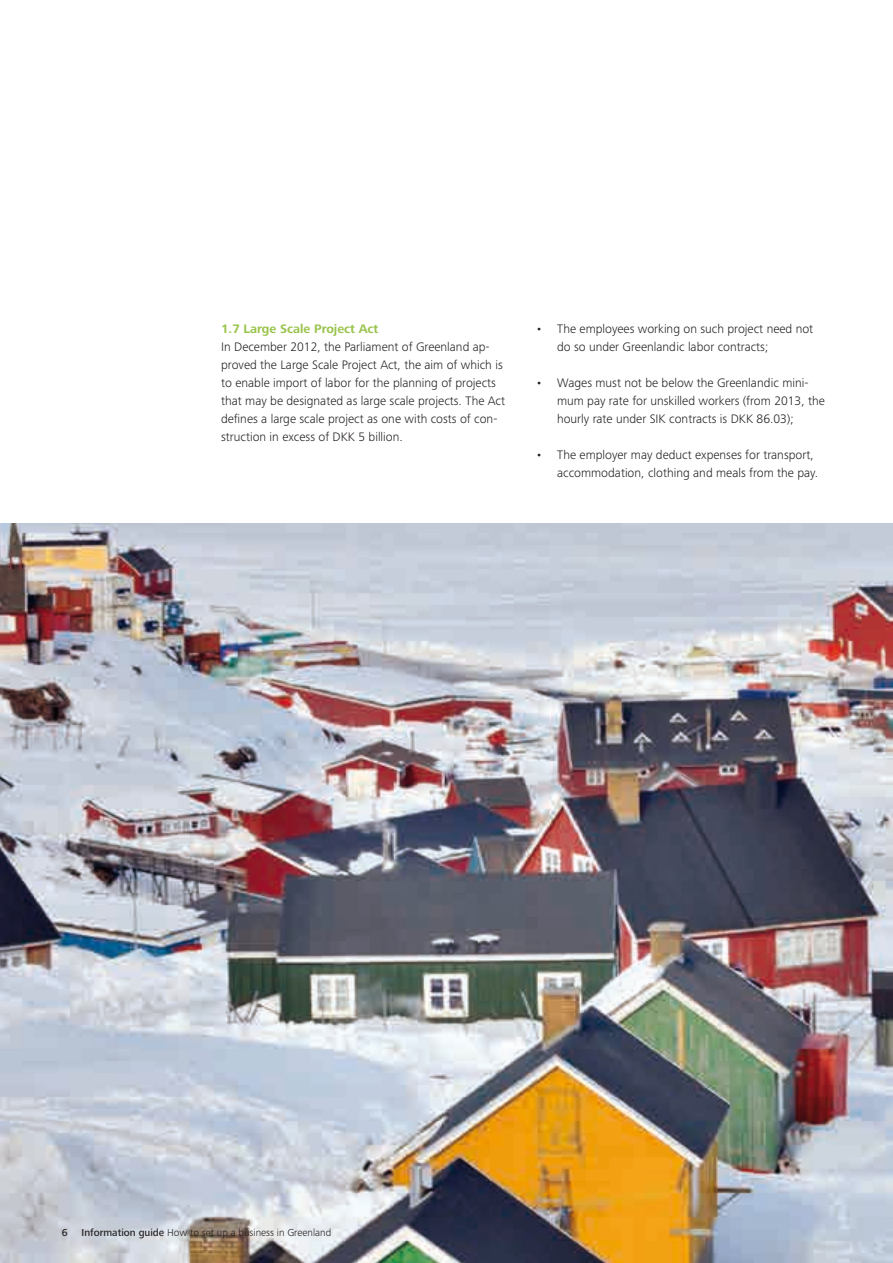
<style>
.page{position:relative;width:893px;height:1263px;background:#fff}
.page>*{position:absolute;margin:0;border:0;box-sizing:border-box;transform-origin:0 0}
.t1{font:300 12.75px/18px "Frutiger Next Pro";color:#231f20}
.t2{font:700 12.75px "Frutiger Next Pro";color:#9ac34c}
.t3{font:300 10.5px "Frutiger Next Pro";color:#231f20}
.t4{font:500 10.5px "Frutiger Next Pro";color:#231f20}
.s1{font-weight:500}
</style>
<div class="page">
<img style="left:0;top:523px;width:893px;height:740px">
<p class="t2" style="left:221px;top:321px;width:159px">1.7 Large Scale Project Act</p>
<p class="t1" style="left:221px;top:337px;width:286px">In December 2012, the Parliament of Greenland ap&shy;proved the Large Scale Project Act, the aim of which is to enable import of labor for the planning of projects that may be designated as large scale projects. The Act defines a large scale project as one with costs of con&shy;struction in excess of DKK 5 billion.</p>
<p class="t1" style="left:557px;top:319px;width:258px;text-indent:-21px">• The employees working on such project need not do so under Greenlandic labor contracts;</p>
<p class="t1" style="left:557px;top:373px;width:269px;text-indent:-21px">• Wages must not be below the Greenlandic mini&shy;mum pay rate for unskilled workers (from 2013, the hourly rate under SIK contracts is DKK 86.03);</p>
<p class="t1" style="left:557px;top:445px;width:262px;text-indent:-21px">• The employer may deduct expenses for transport, accommodation, clothing and meals from the pay.</p>
<p class="t4" style="left:62px;top:1226px;width:7px">6</p>
<p class="t3" style="left:82px;top:1226px;width:251px"><span class="s1">Information guide</span> How to set up a business in Greenland</p>
</div>
